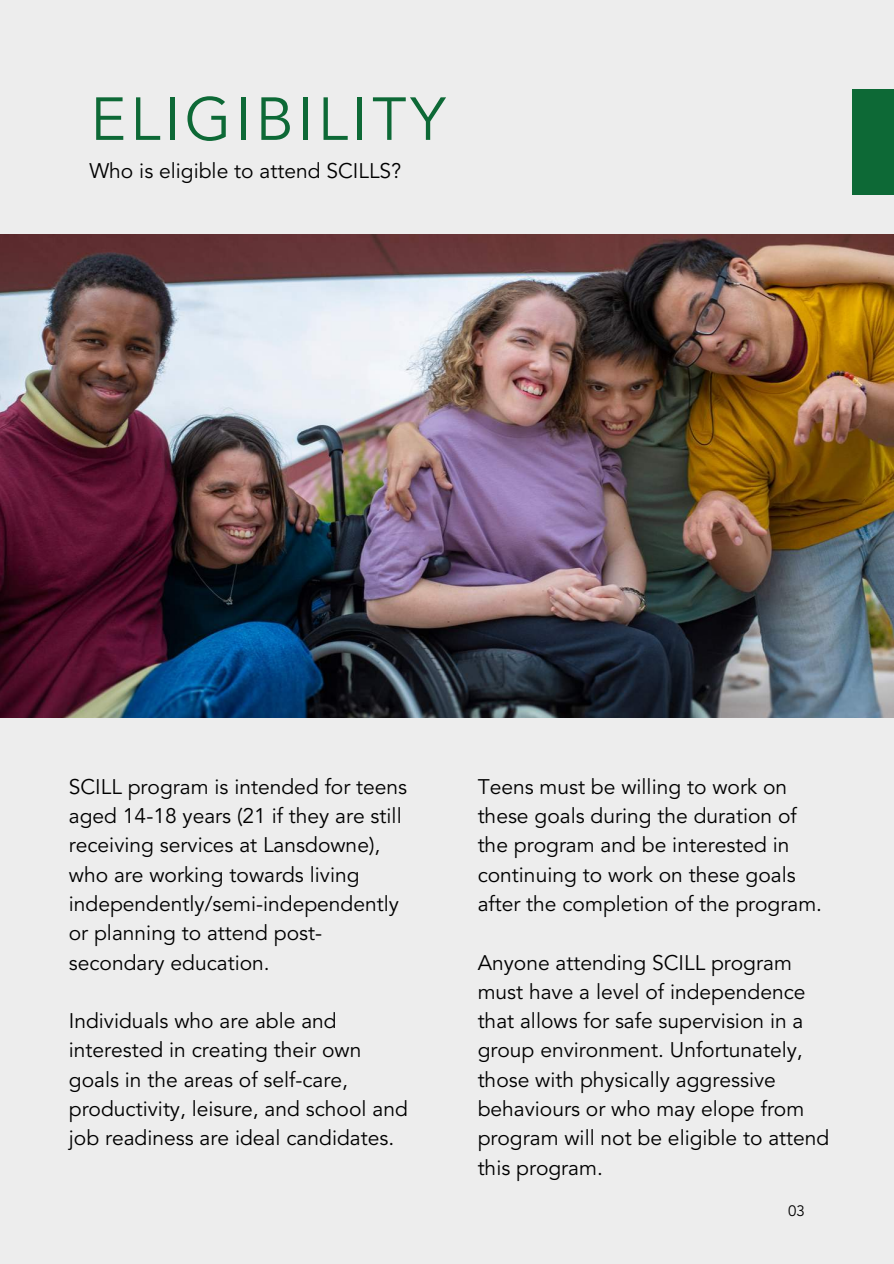
<style>
.page{position:relative;width:894px;height:1264px;background:#fff}
.page>*{position:absolute;margin:0;border:0;box-sizing:border-box;transform-origin:0 0}
.t1{font:60px "Avenir LT Std";letter-spacing:.07em;color:#0d6936}
.t2{font:21px/29.2px "Avenir LT Std";color:#000}
.t3{font:15px "Avenir LT Std";color:#000}
</style>
<div class="page">
<div style="left:0;top:0;width:893px;height:1263px;background:#ededed"></div>
<img style="left:0;top:234px;width:893px;height:483px">
<div style="left:851px;top:89px;width:42px;height:106px;background:#0d6936"></div>
<h1 class="t1" style="left:90px;top:94px;width:356px">ELIGIBILITY</h1>
<p class="t2" style="left:89px;top:158px;width:313px">Who is eligible to attend SCILLS?</p>
<p class="t2" style="left:69px;top:773px;width:340px">SCILL program is intended for teens aged 14-18 years (21 if they are still receiving services at Lansdowne), who are working towards living independently/semi-independently or planning to attend post&shy;secondary education.</p>
<p class="t2" style="left:69px;top:1008px;width:340px">Individuals who are able and interested in creating their own goals in the areas of self-care, productivity, leisure, and school and job readiness are ideal candidates.</p>
<p class="t2" style="left:477px;top:773px;width:346px">Teens must be willing to work on these goals during the duration of the program and be interested in continuing to work on these goals after the completion of the program.</p>
<p class="t2" style="left:477px;top:949px;width:353px">Anyone attending SCILL program must have a level of independence that allows for safe supervision in a group environment. Unfortunately, those with physically aggressive behaviours or who may elope from program will not be eligible to attend this program.</p>
<p class="t3" style="left:788px;top:1204px;width:18px">03</p>
</div>
